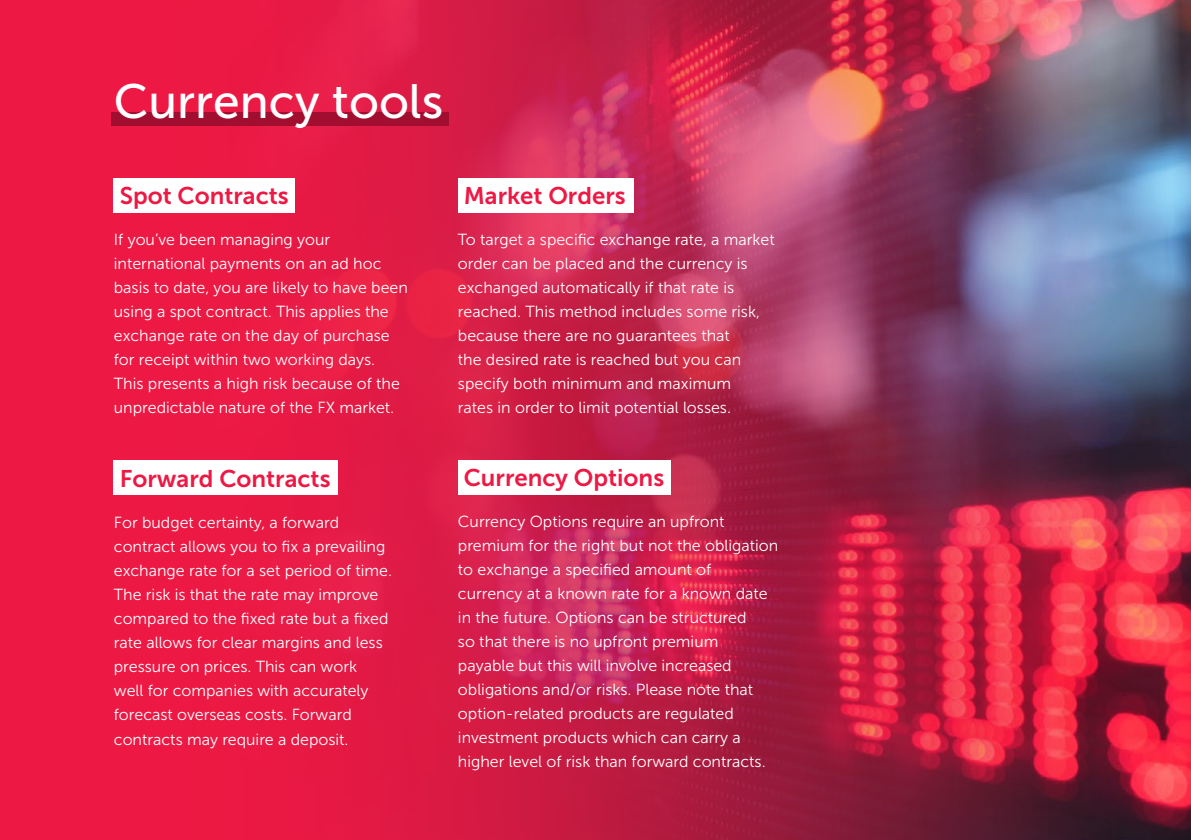
<style>
.page{position:relative;width:1191px;height:840px;background:#fff}
.page>*{position:absolute;margin:0;border:0;box-sizing:border-box;transform-origin:0 0}
.H1__white{font:48px "Museo Sans 500";color:#fff}
.t1{font:24px "Museo Sans 700";color:#ed1944}
.Basic_smaller{font:16px/24px "Museo Sans 300";color:#fff}
</style>
<div class="page">
<img style="left:0;top:0;width:1191px;height:839px">
<div style="left:113px;top:178px;width:182px;height:34px;background:#fff"></div>
<div style="left:111px;top:112px;width:338px;height:14px;background:#a20e30"></div>
<div style="left:458px;top:178px;width:176px;height:34px;background:#fff"></div>
<div style="left:113px;top:460px;width:224px;height:34px;background:#fff"></div>
<div style="left:458px;top:460px;width:212px;height:34px;background:#fff"></div>
<p class="H1__white" style="left:114px;top:75px;width:331px">Currency tools</p>
<h4 class="t1" style="left:120px;top:182px;width:171px">Spot Contracts</h4>
<p class="Basic_smaller" style="left:114px;top:227px;width:295px">If you’ve been managing your international payments on an ad hoc basis to date, you are likely to have been using a spot contract. This applies the exchange rate on the day of purchase for receipt within two working days.<br>This presents a high risk because of the unpredictable nature of the FX market.</p>
<h4 class="t1" style="left:120px;top:465px;width:212px">Forward Contracts</h4>
<p class="Basic_smaller" style="left:114px;top:510px;width:280px">For budget certainty, a forward contract allows you to fix a prevailing exchange rate for a set period of time.<br>The risk is that the rate may improve compared to the fixed rate but a fixed rate allows for clear margins and less pressure on prices. This can work<br>well for companies with accurately forecast overseas costs. Forward contracts may require a deposit.</p>
<h4 class="t1" style="left:464px;top:182px;width:163px">Market Orders</h4>
<p class="Basic_smaller" style="left:458px;top:227px;width:318px">To target a specific exchange rate, a market order can be placed and the currency is exchanged automatically if that rate is reached. This method includes some risk, because there are no guarantees that<br>the desired rate is reached but you can specify both minimum and maximum<br>rates in order to limit potential losses.</p>
<h4 class="t1" style="left:464px;top:464px;width:202px">Currency Options</h4>
<p class="Basic_smaller" style="left:458px;top:509px;width:322px">Currency Options require an upfront premium for the right but not the obligation to exchange a specified amount of currency at a known rate for a known date in the future. Options can be structured<br>so that there is no upfront premium payable but this will involve increased obligations and/or risks. Please note that option-related products are regulated investment products which can carry a higher level of risk than forward contracts.</p>
</div>
